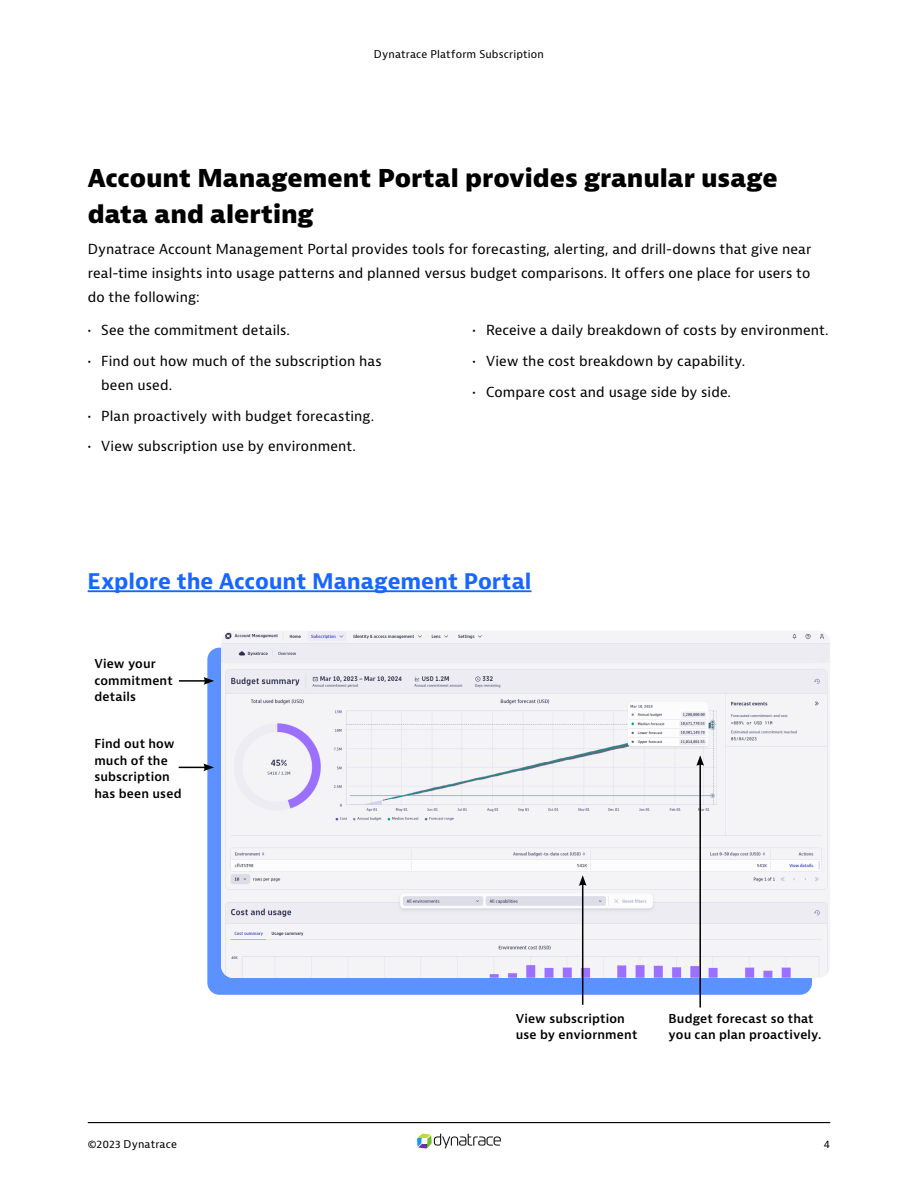
<style>
.page{position:relative;width:918px;height:1188px;background:#fff}
.page>*{position:absolute;margin:0;border:0;box-sizing:border-box;transform-origin:0 0}
.t1{font:800 24px/36px "Bernina Sans";letter-spacing:-.005em;color:#000}
.t2{font:700 21px "Bernina Sans";letter-spacing:-.005em;color:#1966ff}
.t3{font:13.5px/24px "Bernina Sans";letter-spacing:.005em;color:#000;text-align:justify}
.t4{font:600 12px/16.5px "Bernina Sans";letter-spacing:.015em;color:#000}
.t5{font:10.5px "Bernina Sans";letter-spacing:.015em;color:#000}
</style>
<div class="page">
<hr style="left:88px;top:1122px;width:742px;height:1px;background:#000">
<svg style="left:417px;top:1134px;width:84px;height:14px"></svg>
<div style="left:207px;top:648px;width:605px;height:347px;background:#5c92ff;border-radius:12px"></div>
<img style="left:221px;top:631px;width:609px;height:347px">
<hr style="left:88px;top:590px;width:443px;height:2px;background:#1966ff">
<svg style="left:179px;top:764px;width:35px;height:7px"></svg>
<hr style="left:179px;top:680px;width:27px;height:2px;background:#000">
<svg style="left:204px;top:677px;width:10px;height:8px"></svg>
<hr style="left:582px;top:883px;width:1px;height:122px;background:#000">
<svg style="left:579px;top:875px;width:8px;height:11px"></svg>
<hr style="left:699px;top:763px;width:2px;height:245px;background:#000">
<svg style="left:696px;top:755px;width:8px;height:11px"></svg>
<p class="t5" style="left:374px;top:48px;width:172px">Dynatrace Platform Subscription</p>
<h1 class="t1" style="left:88px;top:161px;width:692px">Account Management Portal provides granular usage data and alerting</h1>
<p class="t3" style="left:88px;top:237px;width:725px">Dynatrace Account Management Portal provides tools for forecasting, alerting, and drill-downs that give near real-time insights into usage patterns and planned versus budget comparisons. It offers one place for users to do the following:</p>
<p class="t3" style="left:88px;top:318px;width:204px">• See the commitment details.</p>
<p class="t3" style="left:101px;top:349px;width:282px;text-indent:-14px">• Find out how much of the subscription has been used.</p>
<p class="t3" style="left:88px;top:404px;width:288px">• Plan proactively with budget forecasting.</p>
<p class="t3" style="left:88px;top:435px;width:270px">• View subscription use by environment.</p>
<p class="t3" style="left:472px;top:318px;width:358px">• Receive a daily breakdown of costs by environment.</p>
<p class="t3" style="left:472px;top:349px;width:274px">• View the cost breakdown by capability.</p>
<p class="t3" style="left:472px;top:380px;width:260px">• Compare cost and usage side by side.</p>
<h2 class="t2" style="left:88px;top:568px;width:445px">Explore the Account Management Portal</h2>
<p class="t4" style="left:94px;top:656px;width:80px">View your commitment details</p>
<p class="t4" style="left:94px;top:736px;width:89px">Find out how much of the subscription has been used</p>
<p class="t4" style="left:516px;top:1011px;width:123px">View subscription use by enviornment</p>
<p class="t4" style="left:669px;top:1011px;width:154px">Budget forecast so that you can plan proactively.</p>
<p class="t5" style="left:88px;top:1138px;width:91px">©2023 Dynatrace</p>
<p class="t5" style="left:824px;top:1138px;width:8px">4</p>
</div>
